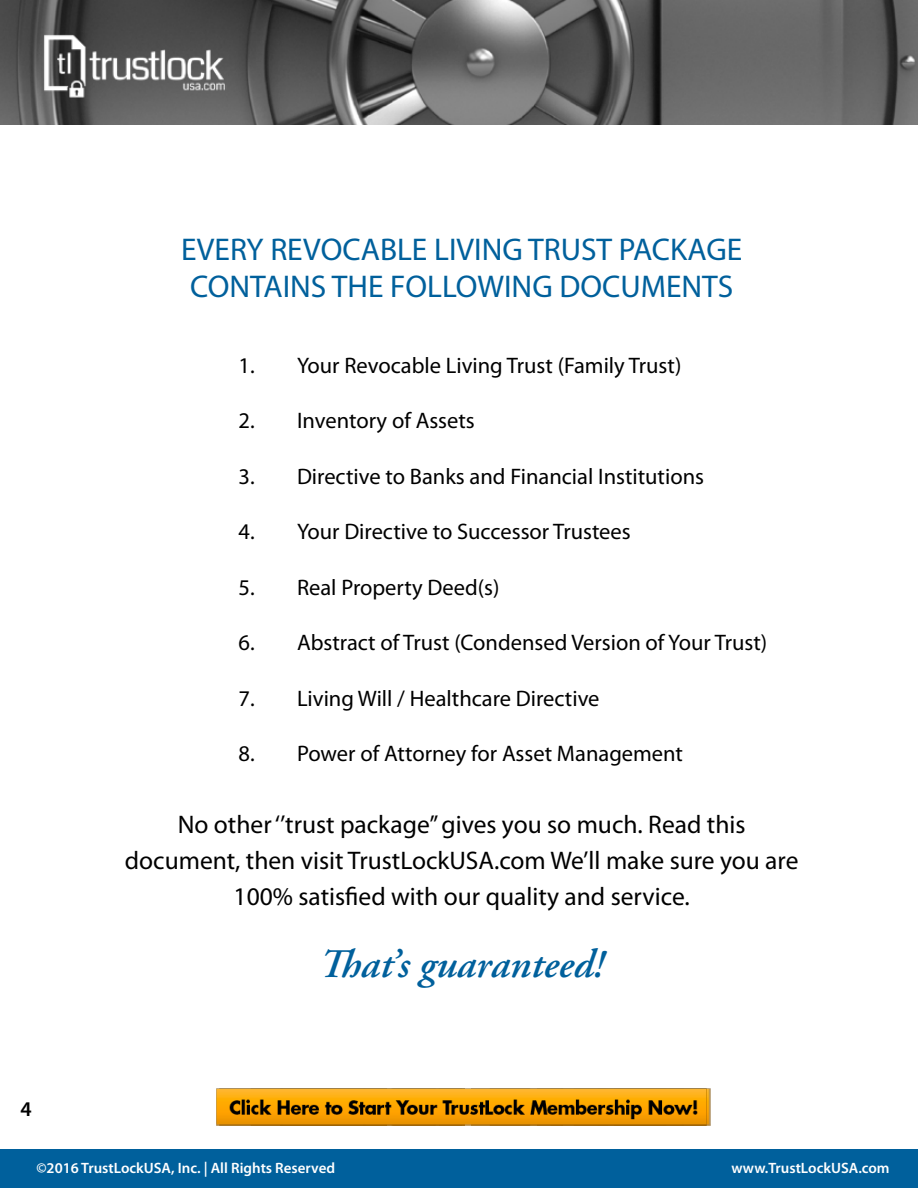
<style>
.page{position:relative;width:918px;height:1188px;background:#fff}
.page>*{position:absolute;margin:0;border:0;box-sizing:border-box;transform-origin:0 0}
.t1{font:italic 600 40.5px "Adobe Garamond Pro";color:#00609c}
.t2{font:31.5px/37.8px "Myriad Pro";color:#00609c}
.t3{font:25.5px/36px "Myriad Pro";color:#000;text-align:center}
.t4{font:22.5px "Myriad Pro";color:#000}
.t5{font:600 21px "Myriad Pro";color:#000}
.t6{font:600 15px "Myriad Pro";color:#fff}
</style>
<div class="page">
<div style="left:0;top:1150px;width:918px;height:38px;background:#00609c"></div>
<img style="left:0;top:0;width:918px;height:124px">
<img style="left:44px;top:33px;width:182px;height:67px">
<img style="left:216px;top:1088px;width:495px;height:38px">
<h2 class="t2" style="left:181px;top:230px;width:563px">EVERY REVOCABLE LIVING TRUST PACKAGE<br>CONTAINS THE FOLLOWING DOCUMENTS</h2>
<p class="t4" style="left:238px;top:351px;width:444px">1. Your Revocable Living Trust (Family Trust)</p>
<p class="t4" style="left:238px;top:407px;width:238px">2. Inventory of Assets</p>
<p class="t4" style="left:238px;top:462px;width:467px">3. Directive to Banks and Financial Institutions</p>
<p class="t4" style="left:238px;top:518px;width:394px">4. Your Directive to Successor Trustees</p>
<p class="t4" style="left:238px;top:573px;width:262px">5. Real Property Deed(s)</p>
<p class="t4" style="left:238px;top:629px;width:530px">6. Abstract of Trust (Condensed Version of Your Trust)</p>
<p class="t4" style="left:238px;top:684px;width:363px">7. Living Will / Healthcare Directive</p>
<p class="t4" style="left:238px;top:740px;width:446px">8. Power of Attorney for Asset Management</p>
<p class="t5" style="left:21px;top:1096px;width:13px">4</p>
<p class="t3" style="left:125px;top:806px;width:675px">No other ‘’trust package’’ gives you so much. Read this document, then visit TrustLockUSA.com We’ll make sure you are<br>100% satisfied with our quality and service.</p>
<h1 class="t1" style="left:320px;top:941px;width:286px">That’s guaranteed!</h1>
<p class="t6" style="left:36px;top:1158px;width:300px">©2016 TrustLockUSA, Inc. | All Rights Reserved</p>
<p class="t6" style="left:731px;top:1158px;width:160px">www.TrustLockUSA.com</p>
</div>
